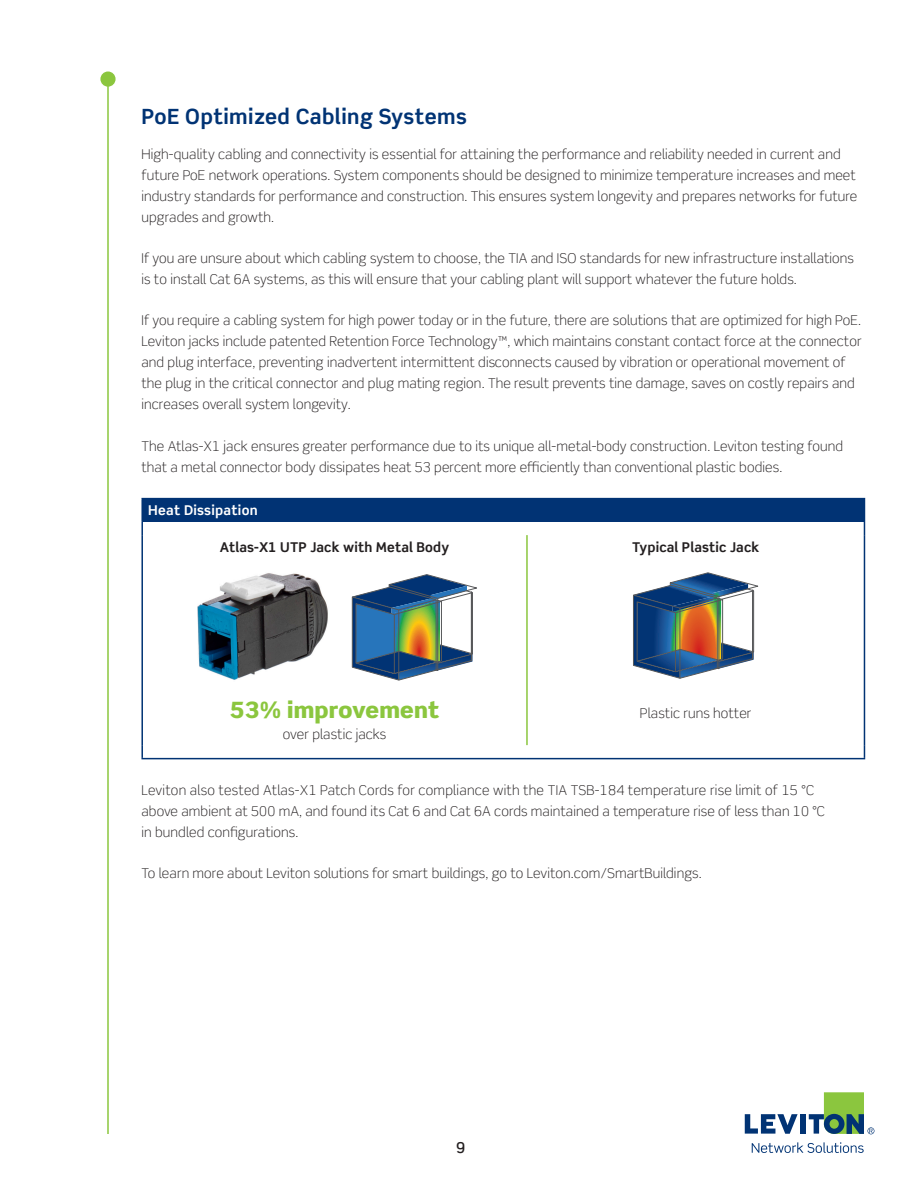
<style>
.page{position:relative;width:918px;height:1188px;background:#fff}
.page>*{position:absolute;margin:0;border:0;box-sizing:border-box;transform-origin:0 0}
.Body_Copy{font:900 22.5px "Scene Std";letter-spacing:.01em;color:#8bc63e}
.Headers{font:700 21px "Scene Std";letter-spacing:.02em;color:#013374}
.t1{font:500 15px "Scene Std";color:#231f20}
.Body_Copy-2{font:300 13.5px/21px "Scene Std";letter-spacing:.01em;color:#231f20}
.Body_Copy-3{font:700 13.5px "Scene Std";letter-spacing:.01em;color:#231f20}
.Chart_Header_Title{font:700 13.5px "Scene Std";letter-spacing:.02em;color:#fff}
</style>
<div class="page">
<div style="left:101px;top:72px;width:14px;height:14px;background:#8bc63e;border-radius:50%"></div>
<div style="left:100px;top:72px;width:16px;height:15px;border:2px solid #8bc63e;border-radius:50%"></div>
<hr style="left:107px;top:79px;width:2px;height:1055px;background:#8bc63e">
<svg style="left:752px;top:1142px;width:112px;height:11px"></svg>
<svg style="left:745px;top:1114px;width:53px;height:20px"></svg>
<div style="left:800px;top:1114px;width:5px;height:20px;background:#013374"></div>
<svg style="left:809px;top:1092px;width:65px;height:42px"></svg>
<div style="left:142px;top:499px;width:722px;height:23px;background:#013374"></div>
<hr style="left:526px;top:535px;width:2px;height:210px;background:#8bc63e">
<hr style="left:141px;top:498px;width:386px;height:1px;background:#013374">
<hr style="left:141px;top:499px;width:2px;height:23px;background:#013374">
<hr style="left:527px;top:498px;width:338px;height:1px;background:#013374">
<svg style="left:141px;top:522px;width:2px;height:13px"></svg>
<svg style="left:864px;top:499px;width:1px;height:36px"></svg>
<hr style="left:141px;top:535px;width:2px;height:210px;background:#013374">
<hr style="left:864px;top:535px;width:1px;height:210px;background:#013374">
<svg style="left:141px;top:745px;width:2px;height:13px"></svg>
<svg style="left:864px;top:745px;width:1px;height:13px"></svg>
<hr style="left:141px;top:758px;width:386px;height:1px;background:#013374">
<hr style="left:527px;top:758px;width:338px;height:1px;background:#013374">
<svg style="left:352px;top:574px;width:125px;height:107px"></svg>
<img style="left:197px;top:573px;width:131px;height:107px">
<svg style="left:633px;top:572px;width:126px;height:107px"></svg>
<p class="Headers" style="left:141px;top:104px;width:327px">PoE Optimized Cabling Systems</p>
<p class="Body_Copy-2" style="left:141px;top:144px;width:717px">High-quality cabling and connectivity is essential for attaining the performance and reliability needed in current and future PoE network operations. System components should be designed to minimize temperature increases and meet industry standards for performance and construction. This ensures system longevity and prepares networks for future upgrades and growth.</p>
<p class="Body_Copy-2" style="left:141px;top:248px;width:714px">If you are unsure about which cabling system to choose, the TIA and ISO standards for new infrastructure installations is to install Cat 6A systems, as this will ensure that your cabling plant will support whatever the future holds.</p>
<p class="Body_Copy-2" style="left:141px;top:310px;width:722px">If you require a cabling system for high power today or in the future, there are solutions that are optimized for high PoE.<br>Leviton jacks include patented Retention Force Technology™, which maintains constant contact force at the connector and plug interface, preventing inadvertent intermittent disconnects caused by vibration or operational movement of the plug in the critical connector and plug mating region. The result prevents tine damage, saves on costly repairs and increases overall system longevity.</p>
<p class="Body_Copy-2" style="left:141px;top:435px;width:703px">The Atlas-X1 jack ensures greater performance due to its unique all-metal-body construction. Leviton testing found that a metal connector body dissipates heat 53 percent more efficiently than conventional plastic bodies.</p>
<p class="Chart_Header_Title" style="left:148px;top:502px;width:111px">Heat Dissipation</p>
<p class="Body_Copy-3" style="left:220px;top:538px;width:231px">Atlas-X1 UTP Jack with Metal Body</p>
<p class="Body_Copy-3" style="left:632px;top:538px;width:129px">Typical Plastic Jack</p>
<p class="Body_Copy" style="left:230px;top:696px;width:211px">53% improvement</p>
<p class="Body_Copy-2" style="left:283px;top:724px;width:105px">over plastic jacks</p>
<p class="Body_Copy-2" style="left:640px;top:703px;width:113px">Plastic runs hotter</p>
<p class="Body_Copy-2" style="left:141px;top:779px;width:685px">Leviton also tested Atlas-X1 Patch Cords for compliance with the TIA TSB-184 temperature rise limit of 15 °C above ambient at 500 mA, and found its Cat 6 and Cat 6A cords maintained a temperature rise of less than 10 °C in bundled configurations.</p>
<p class="Body_Copy-2" style="left:141px;top:863px;width:562px">To learn more about Leviton solutions for smart buildings, go to Leviton.com/SmartBuildings.</p>
<p class="t1" style="left:456px;top:1138px;width:11px">9</p>
</div>
